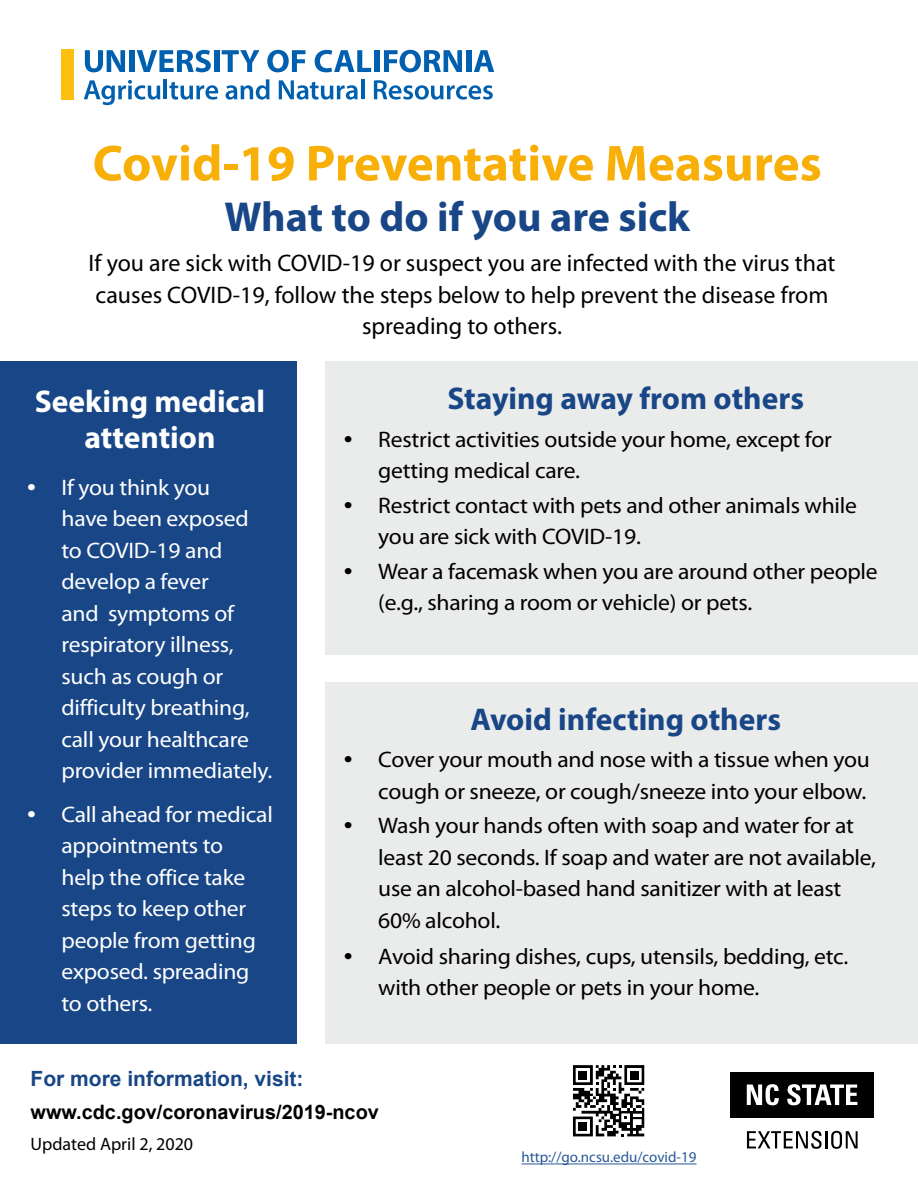
<style>
.page{position:relative;width:918px;height:1188px;background:#fff}
.page>*{position:absolute;margin:0;border:0;box-sizing:border-box;transform-origin:0 0}
.t1{font:700 51px "Myriad Pro";color:#f8b008}
.t2{font:700 42px "Myriad Pro";color:#184686}
.t3{font:700 31.5px "Myriad Pro";color:#184686}
.t4{font:700 31.5px/36px "Myriad Pro";color:#fff;text-align:center}
.t5{font:24px/31.5px "Myriad Pro";color:#000;text-align:center}
.t6{font:22.5px/31.5px "Myriad Pro";letter-spacing:-.01em;color:#000;scale:1.05 1}
.t7{font:22.5px/31.5px "Myriad Pro";letter-spacing:-.01em;color:#fff;scale:1.05 1}
.t8{font:700 21px "Arial";color:#184686}
.t9{font:700 19.8px "Arial";color:#000}
.t10{font:18px "Myriad Pro";color:#000}
.t11{font:15px "Myriad Pro";color:#285897}
.s1{font-size:30px}
</style>
<div class="page">
<svg style="left:85px;top:50px;width:40px;height:22px"></svg>
<div style="left:129px;top:50px;width:5px;height:22px;background:#005fae"></div>
<svg style="left:137px;top:50px;width:74px;height:22px"></svg>
<div style="left:214px;top:50px;width:5px;height:22px;background:#005fae"></div>
<svg style="left:222px;top:50px;width:38px;height:22px"></svg>
<svg style="left:267px;top:50px;width:38px;height:22px"></svg>
<svg style="left:315px;top:50px;width:56px;height:22px"></svg>
<div style="left:375px;top:50px;width:5px;height:22px;background:#005fae"></div>
<svg style="left:384px;top:50px;width:78px;height:22px"></svg>
<div style="left:466px;top:50px;width:5px;height:22px;background:#005fae"></div>
<svg style="left:474px;top:50px;width:20px;height:22px"></svg>
<svg style="left:84px;top:80px;width:76px;height:25px"></svg>
<hr style="left:164px;top:79px;width:3px;height:20px;background:#005fae">
<svg style="left:169px;top:82px;width:49px;height:18px"></svg>
<svg style="left:226px;top:79px;width:44px;height:21px"></svg>
<svg style="left:279px;top:80px;width:79px;height:20px"></svg>
<hr style="left:361px;top:79px;width:3px;height:20px;background:#005fae">
<svg style="left:374px;top:80px;width:119px;height:20px"></svg>
<div style="left:61px;top:50px;width:13px;height:50px;background:#febe10"></div>
<div style="left:0;top:362px;width:297px;height:682px;background:#184686"></div>
<div style="left:326px;top:362px;width:592px;height:293px;background:#eaebeb"></div>
<div style="left:326px;top:682px;width:592px;height:362px;background:#eaebeb"></div>
<svg style="left:573px;top:1065px;width:72px;height:72px"></svg>
<div style="left:579px;top:1071px;width:8px;height:8px;background:#000"></div>
<div style="left:630px;top:1071px;width:9px;height:8px;background:#000"></div>
<div style="left:579px;top:1122px;width:8px;height:9px;background:#000"></div>
<hr style="left:521px;top:1164px;width:176px;height:1px;background:#285897">
<div style="left:731px;top:1072px;width:143px;height:45px;background:#000"></div>
<svg style="left:747px;top:1084px;width:32px;height:21px"></svg>
<svg style="left:787px;top:1084px;width:70px;height:21px"></svg>
<svg style="left:747px;top:1131px;width:111px;height:18px"></svg>
<h1 class="t1" style="left:93px;top:130px;width:731px">Covid-19 Preventative Measures</h1>
<h2 class="t2" style="left:224px;top:189px;width:467px">What to do if you are sick</h2>
<p class="t5" style="left:89px;top:247px;width:748px">If you are sick with COVID-19 or suspect you are infected with the virus that causes COVID-19, follow the steps below to help prevent the disease from spreading to others.</p>
<h3 class="t4" style="left:35px;top:383px;width:232px">Seeking medical attention</h3>
<p class="t7" style="left:62px;top:471px;width:202px;text-indent:-34px"><span class="s1">•</span> If you think you<br>have been exposed to COVID-19 and develop a fever<br>and symptoms of respiratory illness, such as cough or difficulty breathing, call your healthcare provider immediately.</p>
<p class="t7" style="left:62px;top:798px;width:203px;text-indent:-34px"><span class="s1">•</span> Call ahead for medical appointments to<br>help the office take steps to keep other people from getting exposed. spreading to others.</p>
<h3 class="t3" style="left:447px;top:378px;width:358px">Staying away from others</h3>
<p class="t6" style="left:378px;top:423px;width:433px;text-indent:-34px"><span class="s1">•</span> Restrict activities outside your home, except for getting medical care.</p>
<p class="t6" style="left:378px;top:489px;width:457px;text-indent:-34px"><span class="s1">•</span> Restrict contact with pets and other animals while you are sick with COVID-19.</p>
<p class="t6" style="left:378px;top:555px;width:477px;text-indent:-34px"><span class="s1">•</span> Wear a facemask when you are around other people (e.g., sharing a room or vehicle) or pets.</p>
<h3 class="t3" style="left:470px;top:699px;width:312px">Avoid infecting others</h3>
<p class="t6" style="left:344px;top:744px;width:503px;text-align:right"><span class="s1">•</span> Cover your mouth and nose with a tissue when you cough or sneeze, or cough/sneeze into your elbow.</p>
<p class="t6" style="left:378px;top:810px;width:476px;text-indent:-34px"><span class="s1">•</span> Wash your hands often with soap and water for at least 20 seconds. If soap and water are not available, use an alcohol-based hand sanitizer with at least 60% alcohol.</p>
<p class="t6" style="left:378px;top:940px;width:449px;text-indent:-34px"><span class="s1">•</span> Avoid sharing dishes, cups, utensils, bedding, etc. with other people or pets in your home.</p>
<p class="t8" style="left:31px;top:1065px;width:275px">For more information, visit:</p>
<p class="t9" style="left:31px;top:1099px;width:350px">www.cdc.gov/coronavirus/2019-ncov</p>
<p class="t10" style="left:31px;top:1133px;width:164px">Updated April 2, 2020</p>
<p class="t11" style="left:521px;top:1148px;width:177px">http://go.ncsu.edu/covid-19</p>
</div>
